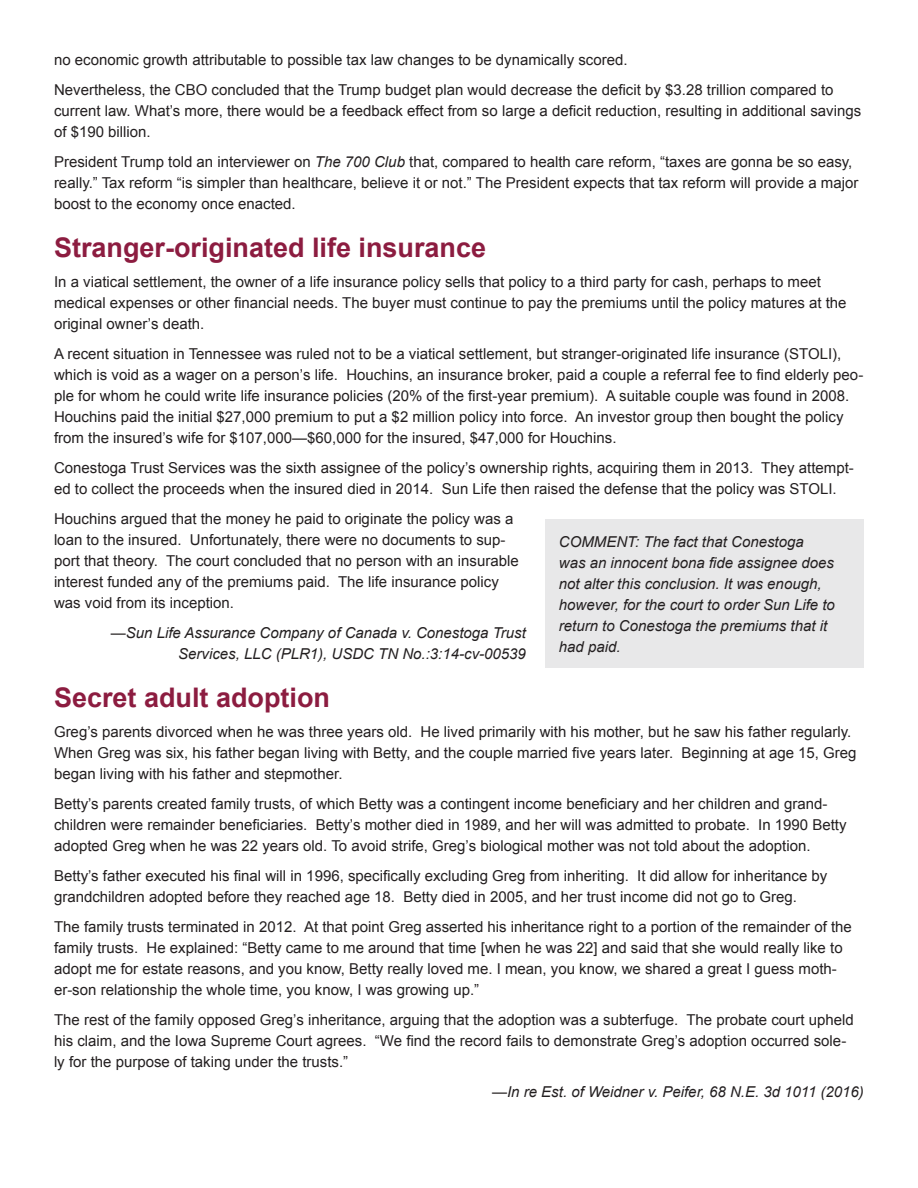
<style>
.page{position:relative;width:918px;height:1188px;background:#fff}
.page>*{position:absolute;margin:0;border:0;box-sizing:border-box;transform-origin:0 0}
.t1{font:700 27px "Arial";color:#8c1c40}
.t2{font:15px/21px "Arial";color:#231f20}
.t3{font:italic 15px/21px "Arial";color:#231f20;text-align:right}
.s1{font-style:italic}
</style>
<div class="page">
<div style="left:545px;top:520px;width:319px;height:148px;background:#e8e8e9"></div>
<p class="t2" style="left:54px;top:45px;width:781px;line-height:30px">no economic growth attributable to possible tax law changes to be dynamically scored.<br>Nevertheless, the CBO concluded that the Trump budget plan would decrease the deficit by $3.28 trillion compared to</p>
<p class="t2" style="left:54px;top:100px;width:809px">current law. What’s more, there would be a feedback effect from so large a deficit reduction, resulting in additional savings of $190 billion.</p>
<p class="t2" style="left:54px;top:151px;width:806px">President Trump told an interviewer on <span class="s1">The 700 Club</span> that, compared to health care reform, “taxes are gonna be so easy, really.” Tax reform “is simpler than healthcare, believe it or not.” The President expects that tax reform will provide a major boost to the economy once enacted.</p>
<h1 class="t1" style="left:54px;top:230px;width:434px">Stranger-originated life insurance</h1>
<p class="t2" style="left:54px;top:271px;width:794px">In a viatical settlement, the owner of a life insurance policy sells that policy to a third party for cash, perhaps to meet medical expenses or other financial needs. The buyer must continue to pay the premiums until the policy matures at the original owner’s death.</p>
<p class="t2" style="left:54px;top:343px;width:811px">A recent situation in Tennessee was ruled not to be a viatical settlement, but stranger-originated life insurance (STOLI), which is void as a wager on a person’s life. Houchins, an insurance broker, paid a couple a referral fee to find elderly peo&shy;ple for whom he could write life insurance policies (20% of the first-year premium). A suitable couple was found in 2008.<br>Houchins paid the initial $27,000 premium to put a $2 million policy into force. An investor group then bought the policy from the insured’s wife for $107,000—$60,000 for the insured, $47,000 for Houchins.</p>
<p class="t2" style="left:54px;top:457px;width:801px">Conestoga Trust Services was the sixth assignee of the policy’s ownership rights, acquiring them in 2013. They attempt&shy;ed to collect the proceeds when the insured died in 2014. Sun Life then raised the defense that the policy was STOLI.</p>
<p class="t2" style="left:54px;top:508px;width:466px">Houchins argued that the money he paid to originate the policy was a loan to the insured. Unfortunately, there were no documents to sup&shy;port that theory. The court concluded that no person with an insurable interest funded any of the premiums paid. The life insurance policy was void from its inception.</p>
<p class="t3" style="left:111px;top:622px;width:416px">—Sun Life Assurance Company of Canada v. Conestoga Trust<br>Services, LLC (PLR1), USDC TN No.:3:14-cv-00539</p>
<h1 class="t1" style="left:54px;top:680px;width:278px">Secret adult adoption</h1>
<p class="t2" style="left:54px;top:721px;width:804px">Greg’s parents divorced when he was three years old. He lived primarily with his mother, but he saw his father regularly.<br>When Greg was six, his father began living with Betty, and the couple married five years later. Beginning at age 15, Greg began living with his father and stepmother.</p>
<p class="t2" style="left:54px;top:793px;width:794px">Betty’s parents created family trusts, of which Betty was a contingent income beneficiary and her children and grand&shy;children were remainder beneficiaries. Betty’s mother died in 1989, and her will was admitted to probate. In 1990 Betty adopted Greg when he was 22 years old. To avoid strife, Greg’s biological mother was not told about the adoption.</p>
<p class="t2" style="left:54px;top:865px;width:775px">Betty’s father executed his final will in 1996, specifically excluding Greg from inheriting. It did allow for inheritance by grandchildren adopted before they reached age 18. Betty died in 2005, and her trust income did not go to Greg.</p>
<p class="t2" style="left:54px;top:916px;width:799px">The family trusts terminated in 2012. At that point Greg asserted his inheritance right to a portion of the remainder of the family trusts. He explained: “Betty came to me around that time [when he was 22] and said that she would really like to adopt me for estate reasons, and you know, Betty really loved me. I mean, you know, we shared a great I guess moth&shy;er-son relationship the whole time, you know, I was growing up.”</p>
<p class="t2" style="left:54px;top:1009px;width:801px">The rest of the family opposed Greg’s inheritance, arguing that the adoption was a subterfuge. The probate court upheld his claim, and the Iowa Supreme Court agrees. “We find the record fails to demonstrate Greg’s adoption occurred sole&shy;ly for the purpose of taking under the trusts.”</p>
<p class="t3" style="left:492px;top:1081px;width:373px">—In re Est. of Weidner v. Peifer, 68 N.E. 3d 1011 (2016)</p>
<p class="t3" style="left:559px;top:531px;width:277px;text-align:left">COMMENT: The fact that Conestoga<br>was an innocent bona fide assignee does not alter this conclusion. It was enough, however, for the court to order Sun Life to return to Conestoga the premiums that it had paid.</p>
</div>
